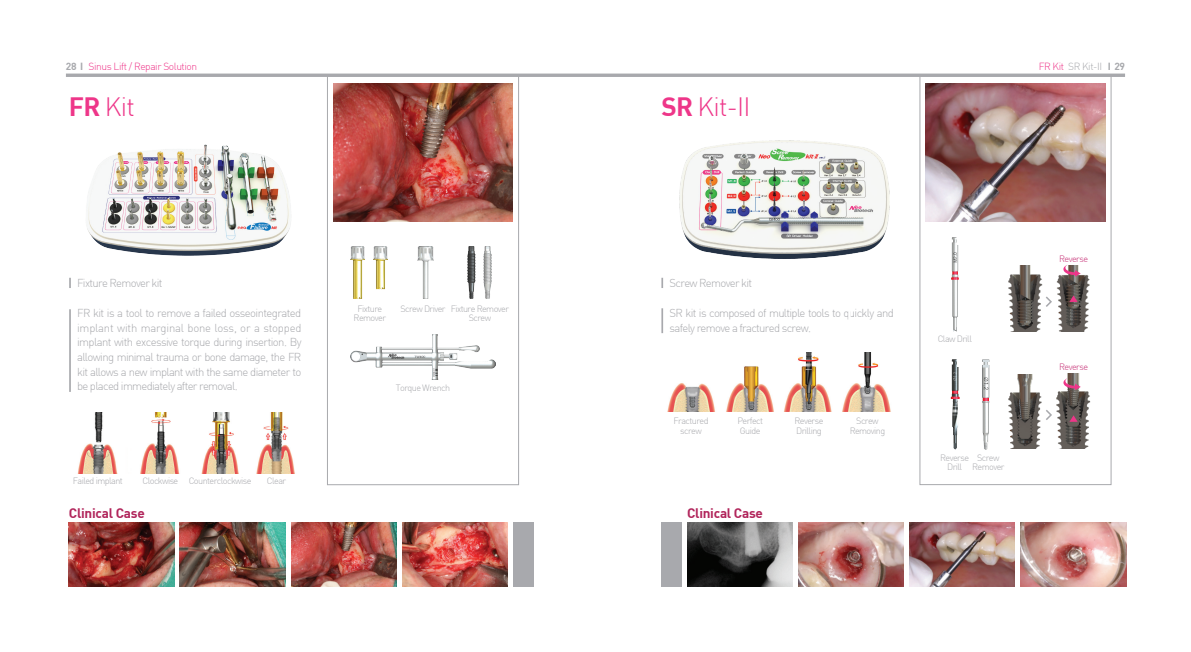
<style>
.page{position:relative;width:1191px;height:652px;background:#fff}
.page>*{position:absolute;margin:0;border:0;box-sizing:border-box;transform-origin:0 0}
.t1{font:26px "Dinlig";letter-spacing:-.03em;color:#ee3689}
.t2{font:13.6px "Dinbol";letter-spacing:-.02em;color:#b1255b}
.t3{font:11.3px/14.7px "Dinlig";letter-spacing:-.06em;color:#a8a9ad;text-align:justify}
.t4{font:10.2px "Dinlig";letter-spacing:-.04em;color:#ee3689}
.t5{font:10.2px "Dinlig";letter-spacing:-.04em;color:#a8a9ad}
.t6{font:10.2px "Dinbol";color:#a8a9ad}
.t7{font:9px/9px "Dinlig";letter-spacing:-.06em;color:#a8a9ad;text-align:center}
.t8{font:9px "Dinlig";letter-spacing:-.06em;color:#c52c73}
.s1{color:#ee3689}
.s2{font-family:"Dinbol"}
</style>
<div class="page">
<img style="left:78px;top:412px;width:101px;height:61px">
<img style="left:201px;top:412px;width:38px;height:61px">
<img style="left:256px;top:412px;width:39px;height:61px">
<div style="left:327px;top:76px;width:192px;height:409px;border:1px solid #a8a9ad"></div>
<img style="left:87px;top:144px;width:204px;height:112px">
<div style="left:513px;top:522px;width:20px;height:64px;background:#a8a9ad"></div>
<img style="left:69px;top:522px;width:106px;height:64px">
<img style="left:402px;top:522px;width:106px;height:64px">
<img style="left:180px;top:522px;width:106px;height:64px">
<img style="left:291px;top:522px;width:106px;height:64px">
<img style="left:333px;top:84px;width:180px;height:137px">
<svg style="left:69px;top:278px;width:2px;height:10px"></svg>
<hr style="left:69px;top:309px;width:2px;height:83px;background:#a8a9ad">
<img style="left:351px;top:334px;width:144px;height:46px">
<img style="left:418px;top:247px;width:15px;height:52px">
<img style="left:468px;top:247px;width:24px;height:52px">
<img style="left:351px;top:247px;width:36px;height:52px">
<div style="left:919px;top:75px;width:192px;height:410px;border:1px solid #a8a9ad"></div>
<div style="left:661px;top:522px;width:21px;height:64px;background:#a8a9ad"></div>
<img style="left:687px;top:522px;width:106px;height:64px">
<img style="left:1020px;top:522px;width:106px;height:64px">
<img style="left:798px;top:522px;width:106px;height:64px">
<img style="left:909px;top:522px;width:106px;height:64px">
<img style="left:679px;top:141px;width:210px;height:118px">
<img style="left:925px;top:84px;width:180px;height:137px">
<svg style="left:661px;top:278px;width:2px;height:10px"></svg>
<hr style="left:661px;top:308px;width:2px;height:25px;background:#a8a9ad">
<img style="left:667px;top:383px;width:48px;height:29px">
<img style="left:726px;top:366px;width:48px;height:46px">
<img style="left:784px;top:353px;width:48px;height:59px">
<img style="left:842px;top:353px;width:49px;height:59px">
<img style="left:1008px;top:266px;width:35px;height:65px">
<img style="left:1056px;top:273px;width:34px;height:58px">
<svg style="left:1046px;top:296px;width:6px;height:11px"></svg>
<svg style="left:1069px;top:295px;width:8px;height:7px"></svg>
<svg style="left:1062px;top:265px;width:18px;height:12px"></svg>
<img style="left:1008px;top:374px;width:34px;height:74px">
<img style="left:1056px;top:374px;width:35px;height:74px">
<svg style="left:1046px;top:410px;width:6px;height:10px"></svg>
<svg style="left:1069px;top:415px;width:8px;height:7px"></svg>
<svg style="left:1062px;top:378px;width:18px;height:12px"></svg>
<img style="left:982px;top:359px;width:8px;height:90px">
<img style="left:950px;top:359px;width:10px;height:90px">
<img style="left:951px;top:238px;width:8px;height:93px">
<hr style="left:66px;top:74px;width:1059px;height:3px;background:#a8a9ad">
<p class="t4" style="left:89px;top:60px;width:110px">Sinus Lift / Repair Solution</p>
<p class="t5" style="left:1038px;top:60px;width:65px"><span class="s1">FR Kit</span> SR Kit-II</p>
<p class="t6" style="left:66px;top:60px;width:19px">28 I</p>
<p class="t6" style="left:1107px;top:60px;width:19px">I 29</p>
<h1 class="t1" style="left:69px;top:91px;width:68px"><span class="s2">FR</span> Kit</h1>
<p class="t3" style="left:77px;top:276px;width:87px">Fixture Remover kit</p>
<p class="t3" style="left:77px;top:305px;width:226px">FR kit is a tool to remove a failed osseointegrated implant with marginal bone loss, or a stopped implant with excessive torque during insertion. By allowing minimal trauma or bone damage, the FR kit allows a new implant with the same diameter to be placed immediately after removal.</p>
<p class="t7" style="left:469px;top:304px;width:42px;text-align:left;text-indent:-68px">Screw Driver Fixture Remover<br>Screw</p>
<p class="t7" style="left:354px;top:304px;width:34px">Fixture<br>Remover</p>
<p class="t7" style="left:396px;top:383px;width:56px">Torque Wrench</p>
<p class="t7" style="left:73px;top:476px;width:51px">Failed implant</p>
<p class="t7" style="left:142px;top:476px;width:110px">Clockwise Counterclockwise</p>
<p class="t7" style="left:267px;top:476px;width:21px">Clear</p>
<p class="t2" style="left:69px;top:504px;width:77px">Clinical Case</p>
<h1 class="t1" style="left:661px;top:91px;width:91px"><span class="s2">SR</span> Kit-II</h1>
<p class="t3" style="left:669px;top:276px;width:84px">Screw Remover kit</p>
<p class="t3" style="left:669px;top:305px;width:226px">SR kit is composed of multiple tools to quickly and safely remove a fractured screw.</p>
<p class="t7" style="left:673px;top:417px;width:37px">Fractured screw</p>
<p class="t7" style="left:737px;top:417px;width:27px;text-align:left">Perfect<br>Guide</p>
<p class="t7" style="left:794px;top:417px;width:30px;text-align:left">Reverse<br>Drilling</p>
<p class="t7" style="left:849px;top:417px;width:37px">Screw<br>Removing</p>
<p class="t2" style="left:687px;top:504px;width:77px">Clinical Case</p>
<p class="t7" style="left:937px;top:334px;width:36px">Claw Drill</p>
<p class="t7" style="left:972px;top:454px;width:34px">Screw<br>Remover</p>
<p class="t7" style="left:940px;top:454px;width:30px">Reverse<br>Drill</p>
<p class="t8" style="left:1059px;top:253px;width:30px">Reverse</p>
<p class="t8" style="left:1059px;top:362px;width:30px">Reverse</p>
</div>
